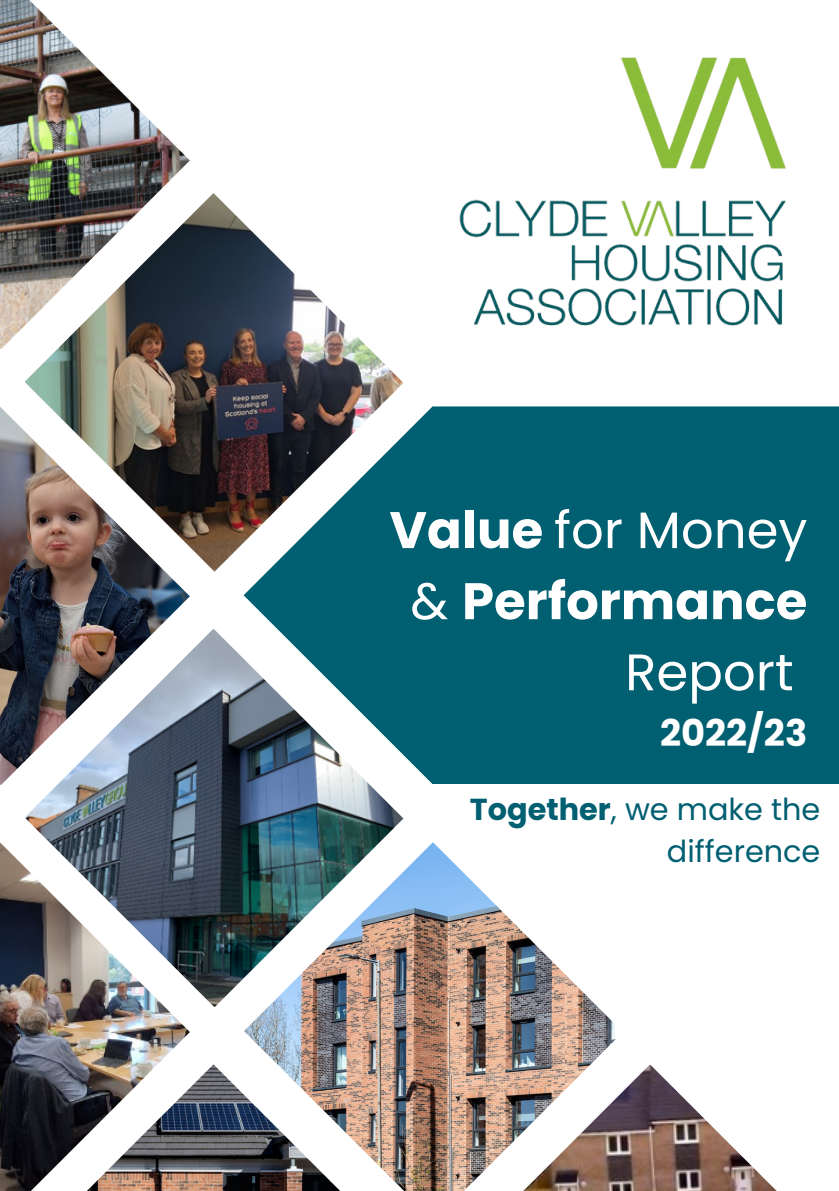
<style>
.page{position:relative;width:839px;height:1191px;background:#fff}
.page>*{position:absolute;margin:0;border:0;box-sizing:border-box;transform-origin:0 0}
.t1{font:700 51.4px/71px "Poppins";color:#fff;text-align:right}
.t2{font:700 36.8px "Poppins";color:#fff}
.t3{font:30.4px/42px "Poppins";color:#005f71;text-align:right}
.s1{font-weight:400}
.s2{font-weight:700}
</style>
<div class="page">
<img style="left:25px;top:193px;width:378px;height:378px">
<svg style="left:243px;top:406px;width:595px;height:378px;background:#0f6474"></svg>
<img style="left:0;top:0;width:190px;height:349px">
<img style="left:0;top:406px;width:190px;height:379px">
<img style="left:25px;top:629px;width:378px;height:378px">
<img style="left:190px;top:1064px;width:54px;height:127px">
<img style="left:0;top:842px;width:190px;height:349px">
<img style="left:244px;top:842px;width:372px;height:349px">
<img style="left:461px;top:1064px;width:316px;height:127px">
<img style="left:459px;top:57px;width:327px;height:269px">
<p class="t1" style="left:389px;top:495px;width:419px">Value <span class="s1">for Money &amp;</span> Performance<br><span class="s1">Report</span></p>
<p class="t2" style="left:660px;top:708px;width:149px">2022/23</p>
<p class="t3" style="left:470px;top:788px;width:352px"><span class="s2">Together</span>, we make the difference</p>
</div>
